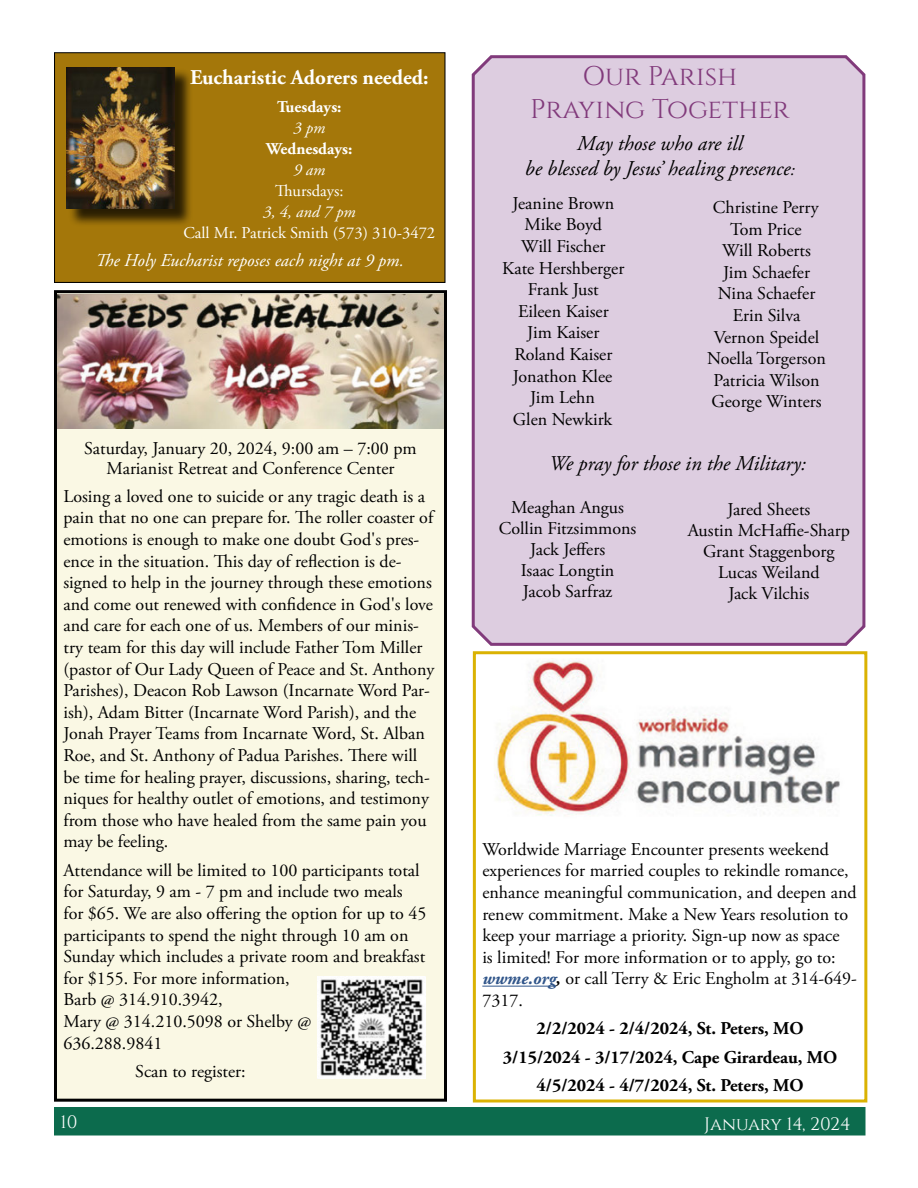
<style>
.page{position:relative;width:918px;height:1188px;background:#fff}
.page>*{position:absolute;margin:0;border:0;box-sizing:border-box;transform-origin:0 0}
.t1{font:27px/32.4px "Mxdvbp Cinzel";color:#813a7b;text-align:center}
.t2{font:italic 21px/25.2px "Adobe Garamond Pro";color:#000;text-align:center}
.t3{font:700 21px "Adobe Garamond Pro";color:#fff}
.t4{font:18px/21.6px "Adobe Garamond Pro";color:#000;text-align:center}
.t5{font:700 18px/28.3px "Adobe Garamond Pro";color:#000;text-align:center}
.t6{font:italic 18px "Adobe Garamond Pro";color:#fff}
.t7{font:18px "Qvkcms Cinzel";letter-spacing:-.01em;color:#fff}
.t8{font:18px "Mxdvbp Cinzel";color:#fff}
.t9{font:16.5px "Adobe Garamond Pro";color:#fff}
.t10{font:700 16.5px "Adobe Garamond Pro";color:#fff}
.t11{font:italic 16.5px "Adobe Garamond Pro";color:#fff}
.s1{font-size:18px}
.s2{font-weight:700;font-style:italic;color:#30558a}
.s3{font-weight:700;font-style:italic}
</style>
<div class="page">
<div style="left:55px;top:1108px;width:810px;height:27px;background:#0c6b4d"></div>
<div style="left:54px;top:1107px;width:812px;height:28px;border:2px solid #0c6b4d"></div>
<div style="left:471px;top:55px;width:395px;height:591px;background:#ddcde0"></div>
<div style="left:55px;top:53px;width:390px;height:229px;background:#a4770a"></div>
<div style="left:54px;top:52px;width:392px;height:231px;border:1px solid #000"></div>
<div style="left:68px;top:68px;width:125px;height:159px;background:#000;opacity:.75"></div>
<img style="left:66px;top:68px;width:108px;height:140px">
<div style="left:56px;top:292px;width:390px;height:808px;background:#faf8e4"></div>
<div style="left:54px;top:290px;width:393px;height:812px;border:3px solid #000"></div>
<img style="left:57px;top:294px;width:386px;height:135px">
<img style="left:318px;top:976px;width:108px;height:103px">
<hr style="left:482px;top:986px;width:74px;height:1px;background:#30558a">
<div style="left:473px;top:651px;width:394px;height:451px;border:3px solid #dab203"></div>
<img style="left:494px;top:660px;width:346px;height:156px">
<p class="t3" style="left:190px;top:66px;width:240px">Eucharistic Adorers needed:</p>
<p class="t10" style="left:277px;top:97px;width:66px">Tuesdays:</p>
<p class="t11" style="left:293px;top:118px;width:33px">3 pm</p>
<p class="t10" style="left:266px;top:139px;width:88px">Wednesdays:</p>
<p class="t11" style="left:293px;top:160px;width:33px">9 am</p>
<p class="t9" style="left:275px;top:181px;width:70px">Thursdays:</p>
<p class="t11" style="left:263px;top:202px;width:94px">3, 4, and 7 pm</p>
<p class="t9" style="left:183px;top:223px;width:253px">Call Mr. Patrick Smith (573) 310-3472</p>
<p class="t6" style="left:96px;top:249px;width:310px">The Holy Eucharist reposes each night at 9 pm.</p>
<p class="t4" style="left:84px;top:439px;width:334px;line-height:19.5px">Saturday, January 20, 2024, 9:00 am – 7:00 pm<br>Marianist Retreat and Conference Center</p>
<p class="t4" style="left:63px;top:486px;width:372px;text-align:left">Losing a loved one to suicide or any tragic death is a pain that no one can prepare for. The roller coaster of emotions is enough to make one doubt God's pres&shy;ence in the situation. This day of reflection is de&shy;signed to help in the journey through these emotions and come out renewed with confidence in God's love and care for each one of us. Members of our minis&shy;try team for this day will include Father Tom Miller (pastor of Our Lady Queen of Peace and St. Anthony Parishes), Deacon Rob Lawson (Incarnate Word Par&shy;ish), Adam Bitter (Incarnate Word Parish), and the Jonah Prayer Teams from Incarnate Word, St. Alban Roe, and St. Anthony of Padua Parishes. There will be time for healing prayer, discussions, sharing, tech&shy;niques for healthy outlet of emotions, and testimony from those who have healed from the same pain you may be feeling.</p>
<p class="t4" style="left:63px;top:860px;width:364px;text-align:left">Attendance will be limited to 100 participants total for Saturday, 9 am - 7 pm and include two meals for $65. We are also offering the option for up to 45 participants to spend the night through 10 am on Sunday which includes a private room and breakfast for $155. For more information,<br>Barb @ 314.910.3942,<br>Mary @ 314.210.5098 or Shelby @<br>636.288.9841</p>
<p class="t4" style="left:135px;top:1061px;width:112px">Scan to register:</p>
<h1 class="t1" style="left:530px;top:60px;width:261px">Our Parish<br>Praying Together</h1>
<p class="t2" style="left:525px;top:131px;width:271px">May those who are ill<br>be blessed by Jesus’ healing presence<span class="s1">:</span></p>
<p class="t4" style="left:502px;top:193px;width:124px">Jeanine Brown<br>Mike Boyd<br>Will Fischer<br>Kate Hershberger<br>Frank Just<br>Eileen Kaiser<br>Jim Kaiser<br>Roland Kaiser<br>Jonathon Klee<br>Jim Lehn<br>Glen Newkirk</p>
<p class="t4" style="left:707px;top:197px;width:120px">Christine Perry<br>Tom Price<br>Will Roberts<br>Jim Schaefer<br>Nina Schaefer<br>Erin Silva<br>Vernon Speidel<br>Noella Torgerson<br>Patricia Wilson<br>George Winters</p>
<p class="t2" style="left:549px;top:452px;width:259px">We pray for those in the Military:</p>
<p class="t4" style="left:499px;top:498px;width:139px;line-height:21px">Meaghan Angus<br>Collin Fitzsimmons<br>Jack Jeffers<br>Isaac Longtin<br>Jacob Sarfraz</p>
<p class="t4" style="left:688px;top:499px;width:164px;line-height:21px">Jared Sheets<br>Austin McHaffie-Sharp<br>Grant Staggenborg<br>Lucas Weiland<br>Jack Vilchis</p>
<p class="t4" style="left:482px;top:839px;width:376px;text-align:left">Worldwide Marriage Encounter presents weekend experiences for married couples to rekindle romance, enhance meaningful communication, and deepen and renew commitment. Make a New Years resolution to keep your marriage a priority. Sign-up now as space<br>is limited! For more information or to apply, go to: <span class="s2">wwme.org</span><span class="s3">,</span> or call Terry &amp; Eric Engholm at 314-649- 7317.</p>
<p class="t5" style="left:503px;top:1015px;width:336px">2/2/2024 - 2/4/2024, St. Peters, MO<br>3/15/2024 - 3/17/2024, Cape Girardeau, MO<br>4/5/2024 - 4/7/2024, St. Peters, MO</p>
<p class="t8" style="left:61px;top:1111px;width:18px">10</p>
<p class="t7" style="left:704px;top:1114px;width:148px">January 14, 2024</p>
</div>
